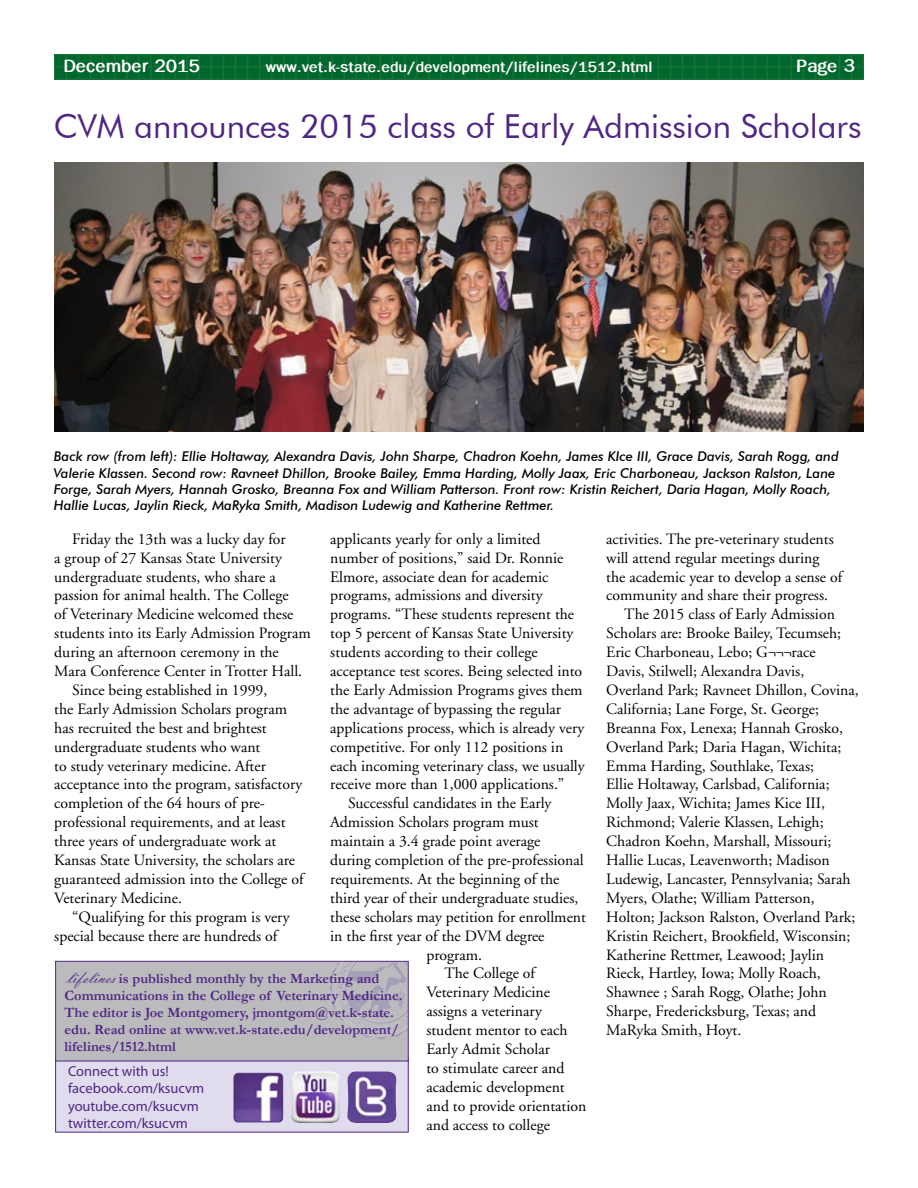
<style>
.page{position:relative;width:918px;height:1188px;background:#fff}
.page>*{position:absolute;margin:0;border:0;box-sizing:border-box;transform-origin:0 0}
.t1{font:33px "Futura BT";color:#4f2683}
.t2{font:700 18px "Franklin Gothic";color:#fff}
.t3{font:15.75px "Adobe Garamond";color:#000}
.t4{font:700 15px "Franklin Gothic";color:#fff}
.t5{font:14.4px/17.2px "Myriad Pro";color:#4f2683}
.t6{font:700 14.25px/17.1px "Garamond";color:#4f2683}
.t7{font:italic 500 13.5px/16.2px "Futura BT";color:#000}
.s1{font-family:"Vladimir Script";font-weight:400;font-size:18px}
</style>
<div class="page">
<img style="left:54px;top:54px;width:810px;height:26px">
<img style="left:54px;top:163px;width:810px;height:269px">
<div style="left:56px;top:1058px;width:352px;height:74px;background:#e0dcee"></div>
<div style="left:56px;top:961px;width:352px;height:100px;background:#bbbbbe;border:1px solid #4f2683"></div>
<img style="left:348px;top:1071px;width:48px;height:52px">
<img style="left:346px;top:961px;width:62px;height:22px">
<img style="left:233px;top:1072px;width:51px;height:51px">
<img style="left:291px;top:1071px;width:49px;height:52px">
<p class="t2" style="left:63px;top:56px;width:138px">December 2015</p>
<p class="t4" style="left:266px;top:58px;width:388px">www.vet.k-state.edu/development/lifelines/1512.html</p>
<p class="t2" style="left:796px;top:56px;width:60px">Page 3</p>
<h1 class="t1" style="left:54px;top:106px;width:809px">CVM announces 2015 class of Early Admission Scholars</h1>
<p class="t7" style="left:54px;top:448px;width:786px">Back row (from left): Ellie Holtaway, Alexandra Davis, John Sharpe, Chadron Koehn, James KIce III, Grace Davis, Sarah Rogg, and Valerie Klassen. Second row: Ravneet Dhillon, Brooke Bailey, Emma Harding, Molly Jaax, Eric Charboneau, Jackson Ralston, Lane Forge, Sarah Myers, Hannah Grosko, Breanna Fox and William Patterson. Front row: Kristin Reichert, Daria Hagan, Molly Roach, Hallie Lucas, Jaylin Rieck, MaRyka Smith, Madison Ludewig and Katherine Rettmer.</p>
<p class="t3" style="left:72px;top:530px;width:215px">Friday the 13th was a lucky day for</p>
<p class="t3" style="left:54px;top:549px;width:229px">a group of 27 Kansas State University</p>
<p class="t3" style="left:54px;top:568px;width:223px">undergraduate students, who share a</p>
<p class="t3" style="left:54px;top:587px;width:236px">passion for animal health. The College</p>
<p class="t3" style="left:54px;top:606px;width:241px">of Veterinary Medicine welcomed these</p>
<p class="t3" style="left:54px;top:625px;width:258px">students into its Early Admission Program</p>
<p class="t3" style="left:54px;top:644px;width:226px">during an afternoon ceremony in the</p>
<p class="t3" style="left:54px;top:663px;width:249px">Mara Conference Center in Trotter Hall.</p>
<p class="t3" style="left:72px;top:682px;width:197px">Since being established in 1999,</p>
<p class="t3" style="left:54px;top:700px;width:234px">the Early Admission Scholars program</p>
<p class="t3" style="left:54px;top:719px;width:214px">has recruited the best and brightest</p>
<p class="t3" style="left:54px;top:738px;width:208px">undergraduate students who want</p>
<p class="t3" style="left:54px;top:757px;width:213px">to study veterinary medicine. After</p>
<p class="t3" style="left:54px;top:776px;width:250px">acceptance into the program, satisfactory</p>
<p class="t3" style="left:54px;top:795px;width:212px">completion of the 64 hours of pre-</p>
<p class="t3" style="left:54px;top:814px;width:233px">professional requirements, and at least</p>
<p class="t3" style="left:54px;top:833px;width:224px">three years of undergraduate work at</p>
<p class="t3" style="left:54px;top:852px;width:242px">Kansas State University, the scholars are</p>
<p class="t3" style="left:54px;top:871px;width:251px">guaranteed admission into the College of</p>
<p class="t3" style="left:54px;top:889px;width:129px">Veterinary Medicine.</p>
<p class="t3" style="left:72px;top:908px;width:219px">“Qualifying for this program is very</p>
<p class="t3" style="left:54px;top:927px;width:225px">special because there are hundreds of</p>
<p class="t3" style="left:330px;top:530px;width:212px">applicants yearly for only a limited</p>
<p class="t3" style="left:330px;top:549px;width:235px">number of positions,” said Dr. Ronnie</p>
<p class="t3" style="left:330px;top:568px;width:220px">Elmore, associate dean for academic</p>
<p class="t3" style="left:330px;top:587px;width:214px">programs, admissions and diversity</p>
<p class="t3" style="left:330px;top:606px;width:245px">programs. “These students represent the</p>
<p class="t3" style="left:330px;top:625px;width:245px">top 5 percent of Kansas State University</p>
<p class="t3" style="left:330px;top:644px;width:209px">students according to their college</p>
<p class="t3" style="left:330px;top:663px;width:253px">acceptance test scores. Being selected into</p>
<p class="t3" style="left:330px;top:682px;width:254px">the Early Admission Programs gives them</p>
<p class="t3" style="left:330px;top:700px;width:232px">the advantage of bypassing the regular</p>
<p class="t3" style="left:330px;top:719px;width:256px">applications process, which is already very</p>
<p class="t3" style="left:330px;top:738px;width:235px">competitive. For only 112 positions in</p>
<p class="t3" style="left:330px;top:757px;width:256px">each incoming veterinary class, we usually</p>
<p class="t3" style="left:330px;top:776px;width:236px">receive more than 1,000 applications.”</p>
<p class="t3" style="left:348px;top:795px;width:205px">Successful candidates in the Early</p>
<p class="t3" style="left:330px;top:814px;width:210px">Admission Scholars program must</p>
<p class="t3" style="left:330px;top:833px;width:212px">maintain a 3.4 grade point average</p>
<p class="t3" style="left:330px;top:852px;width:255px">during completion of the pre-professional</p>
<p class="t3" style="left:330px;top:871px;width:231px">requirements. At the beginning of the</p>
<p class="t3" style="left:330px;top:889px;width:250px">third year of their undergraduate studies,</p>
<p class="t3" style="left:330px;top:908px;width:257px">these scholars may petition for enrollment</p>
<p class="t3" style="left:330px;top:927px;width:216px">in the first year of the DVM degree</p>
<p class="t3" style="left:426px;top:946px;width:57px">program.</p>
<p class="t3" style="left:444px;top:965px;width:92px">The College of</p>
<p class="t3" style="left:426px;top:984px;width:125px">Veterinary Medicine</p>
<p class="t3" style="left:426px;top:1003px;width:117px">assigns a veterinary</p>
<p class="t3" style="left:426px;top:1022px;width:143px">student mentor to each</p>
<p class="t3" style="left:426px;top:1041px;width:125px">Early Admit Scholar</p>
<p class="t3" style="left:426px;top:1060px;width:140px">to stimulate career and</p>
<p class="t3" style="left:426px;top:1078px;width:140px">academic development</p>
<p class="t3" style="left:426px;top:1097px;width:162px">and to provide orientation</p>
<p class="t3" style="left:426px;top:1116px;width:125px">and access to college</p>
<p class="t6" style="left:65px;top:970px;width:339px"><span class="s1">lifelines</span> is published monthly by the Marketing and Communications in the College of Veterinary Medicine.<br>The editor is Joe Montgomery, jmontgom@vet.k-state. edu. Read online at www.vet.k-state.edu/development/ lifelines/1512.html</p>
<p class="t5" style="left:68px;top:1063px;width:138px">Connect with us! facebook.com/ksucvm youtube.com/ksucvm twitter.com/ksucvm</p>
<p class="t3" style="left:606px;top:530px;width:229px">activities. The pre-veterinary students</p>
<p class="t3" style="left:606px;top:549px;width:215px">will attend regular meetings during</p>
<p class="t3" style="left:606px;top:568px;width:238px">the academic year to develop a sense of</p>
<p class="t3" style="left:606px;top:587px;width:223px">community and share their progress.</p>
<p class="t3" style="left:624px;top:606px;width:212px">The 2015 class of Early Admission</p>
<p class="t3" style="left:606px;top:625px;width:236px">Scholars are: Brooke Bailey, Tecumseh;</p>
<p class="t3" style="left:606px;top:644px;width:211px">Eric Charboneau, Lebo; G¬¬¬race</p>
<p class="t3" style="left:606px;top:663px;width:200px">Davis, Stilwell; Alexandra Davis,</p>
<p class="t3" style="left:606px;top:682px;width:254px">Overland Park; Ravneet Dhillon, Covina,</p>
<p class="t3" style="left:606px;top:700px;width:214px">California; Lane Forge, St. George;</p>
<p class="t3" style="left:606px;top:719px;width:238px">Breanna Fox, Lenexa; Hannah Grosko,</p>
<p class="t3" style="left:606px;top:738px;width:237px">Overland Park; Daria Hagan, Wichita;</p>
<p class="t3" style="left:606px;top:757px;width:209px">Emma Harding, Southlake, Texas;</p>
<p class="t3" style="left:606px;top:776px;width:225px">Ellie Holtaway, Carlsbad, California;</p>
<p class="t3" style="left:606px;top:795px;width:220px">Molly Jaax, Wichita; James Kice III,</p>
<p class="t3" style="left:606px;top:814px;width:219px">Richmond; Valerie Klassen, Lehigh;</p>
<p class="t3" style="left:606px;top:833px;width:227px">Chadron Koehn, Marshall, Missouri;</p>
<p class="t3" style="left:606px;top:852px;width:225px">Hallie Lucas, Leavenworth; Madison</p>
<p class="t3" style="left:606px;top:871px;width:246px">Ludewig, Lancaster, Pennsylvania; Sarah</p>
<p class="t3" style="left:606px;top:889px;width:210px">Myers, Olathe; William Patterson,</p>
<p class="t3" style="left:606px;top:908px;width:251px">Holton; Jackson Ralston, Overland Park;</p>
<p class="t3" style="left:606px;top:927px;width:246px">Kristin Reichert, Brookfield, Wisconsin;</p>
<p class="t3" style="left:606px;top:946px;width:219px">Katherine Rettmer, Leawood; Jaylin</p>
<p class="t3" style="left:606px;top:965px;width:216px">Rieck, Hartley, Iowa; Molly Roach,</p>
<p class="t3" style="left:606px;top:984px;width:222px">Shawnee ; Sarah Rogg, Olathe; John</p>
<p class="t3" style="left:606px;top:1003px;width:211px">Sharpe, Fredericksburg, Texas; and</p>
<p class="t3" style="left:606px;top:1022px;width:137px">MaRyka Smith, Hoyt.</p>
</div>
